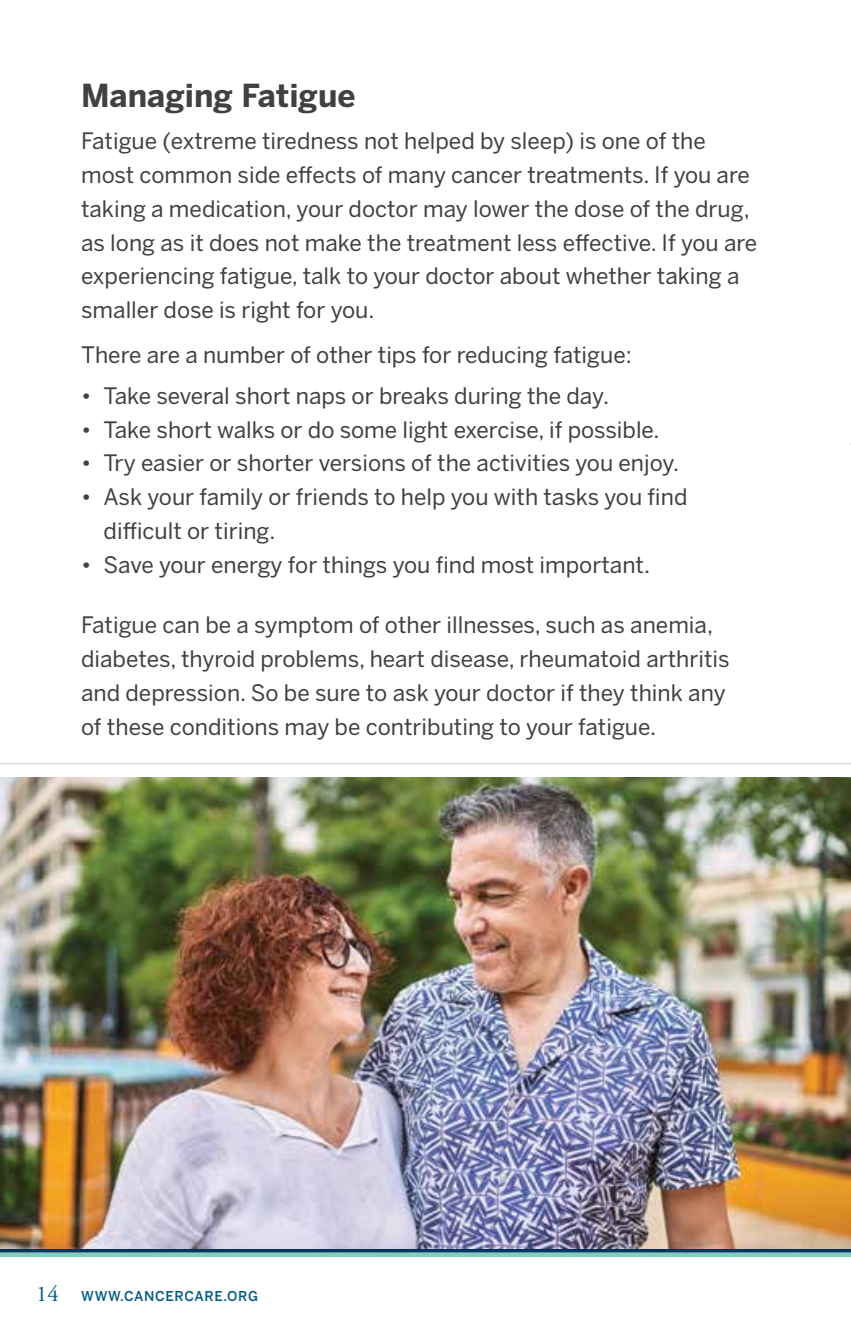
<style>
.page{position:relative;width:851px;height:1337px;background:#fff}
.page>*{position:absolute;margin:0;border:0;box-sizing:border-box;transform-origin:0 0}
.t1{font:700 31.5px "Benton Sans";color:#414042}
.t2{font:22.5px/33.8px "Benton Sans";color:#414042}
.t3{font:500 13.5px "Benton Sans";letter-spacing:.05em;color:#005a84}
.s1{font-family:"Adobe Garamond Pro";font-weight:400;font-size:22.5px}
</style>
<div class="page">
<div style="left:0;top:1252px;width:850px;height:5px;background:#82cec1"></div>
<svg style="left:0;top:1248px;width:850px;height:4px;fill:#00355f"></svg>
<img style="left:0;top:777px;width:850px;height:471px">
<hr style="left:0;top:763px;width:850px;height:1px;background:#c7c8ca">
<h1 class="t1" style="left:81px;top:76px;width:276px">Managing Fatigue</h1>
<p class="t2" style="left:81px;top:124px;width:677px">Fatigue (extreme tiredness not helped by sleep) is one of the most common side effects of many cancer treatments. If you are taking a medication, your doctor may lower the dose of the drug, as long as it does not make the treatment less effective. If you are experiencing fatigue, talk to your doctor about whether taking a smaller dose is right for you.</p>
<p class="t2" style="left:81px;top:338px;width:552px">There are a number of other tips for reducing fatigue:</p>
<p class="t2" style="left:81px;top:378px;width:529px">• Take several short naps or breaks during the day.</p>
<p class="t2" style="left:81px;top:412px;width:580px">• Take short walks or do some light exercise, if possible.</p>
<p class="t2" style="left:81px;top:446px;width:599px">• Try easier or shorter versions of the activities you enjoy.</p>
<p class="t2" style="left:104px;top:480px;width:585px;text-indent:-22px">• Ask your family or friends to help you with tasks you find difficult or tiring.</p>
<p class="t2" style="left:81px;top:547px;width:570px">• Save your energy for things you find most important.</p>
<p class="t2" style="left:81px;top:608px;width:650px">Fatigue can be a symptom of other illnesses, such as anemia, diabetes, thyroid problems, heart disease, rheumatoid arthritis and depression. So be sure to ask your doctor if they think any of these conditions may be contributing to your fatigue.</p>
<p class="t3" style="left:36px;top:1287px;width:223px"><span class="s1">14</span> WWW.CANCERCARE.ORG</p>
</div>
